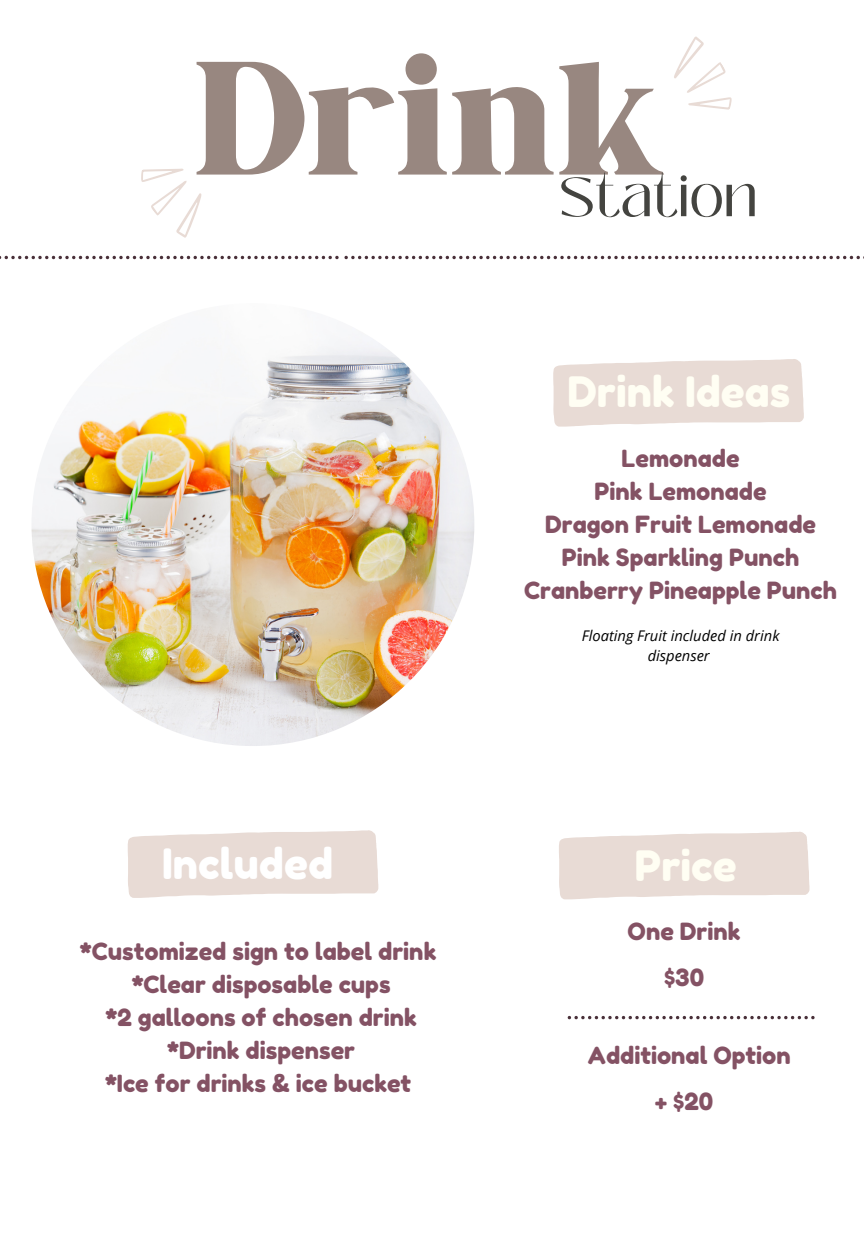
<style>
.page{position:relative;width:864px;height:1242px;background:#fff}
.page>*{position:absolute;margin:0;border:0;box-sizing:border-box;transform-origin:0 0}
.t1{font:192px "March";color:#988780}
.t2{font:54.3px "Black Mango";color:#444440}
.t3{font:41.85px "Fredoka One";color:#fffef3}
.t4{font:41.85px "Fredoka One";color:#fff}
.t5{font:23.7px "Fredoka One";color:#845264}
.t6{font:italic 14.7px/20px "Open Sans";color:#000;text-align:center}
</style>
<div class="page">
<svg style="left:568px;top:1016px;width:247px;height:3px"></svg>
<svg style="left:141px;top:168px;width:61px;height:70px"></svg>
<svg style="left:674px;top:36px;width:58px;height:74px"></svg>
<svg style="left:0;top:256px;width:864px;height:3px"></svg>
<svg style="left:559px;top:832px;width:250px;height:67px;background:#e9ded8"></svg>
<svg style="left:553px;top:359px;width:251px;height:68px;background:#eaded9"></svg>
<svg style="left:128px;top:830px;width:250px;height:68px;background:#eaded9"></svg>
<img style="left:32px;top:303px;width:442px;height:443px;border-radius:50%">
<p class="t1" style="left:197px;top:30px;width:473px">Drink</p>
<p class="t2" style="left:559px;top:156px;width:200px">Station</p>
<p class="t3" style="left:567px;top:366px;width:224px">Drink Ideas</p>
<p class="t4" style="left:162px;top:839px;width:172px">Included</p>
<p class="t5" style="left:80px;top:937px;width:358px">*Customized sign to label drink</p>
<p class="t5" style="left:132px;top:970px;width:260px">*Clear disposable cups</p>
<p class="t5" style="left:105px;top:1003px;width:313px">*2 galloons of chosen drink</p>
<p class="t5" style="left:167px;top:1036px;width:189px">*Drink dispenser</p>
<p class="t5" style="left:105px;top:1069px;width:308px">*Ice for drinks &amp; ice bucket</p>
<p class="t5" style="left:622px;top:444px;width:120px">Lemonade</p>
<p class="t5" style="left:595px;top:477px;width:174px">Pink Lemonade</p>
<p class="t5" style="left:545px;top:510px;width:272px">Dragon Fruit Lemonade</p>
<p class="t5" style="left:562px;top:543px;width:239px">Pink Sparkling Punch</p>
<p class="t5" style="left:524px;top:576px;width:315px">Cranberry Pineapple Punch</p>
<p class="t6" style="left:582px;top:625px;width:199px">Floating Fruit included in drink dispenser</p>
<p class="t3" style="left:635px;top:840px;width:103px">Price</p>
<p class="t5" style="left:628px;top:917px;width:114px">One Drink</p>
<p class="t5" style="left:664px;top:963px;width:42px">$30</p>
<p class="t5" style="left:588px;top:1041px;width:204px">Additional Option</p>
<p class="t5" style="left:655px;top:1087px;width:60px">+ $20</p>
</div>
